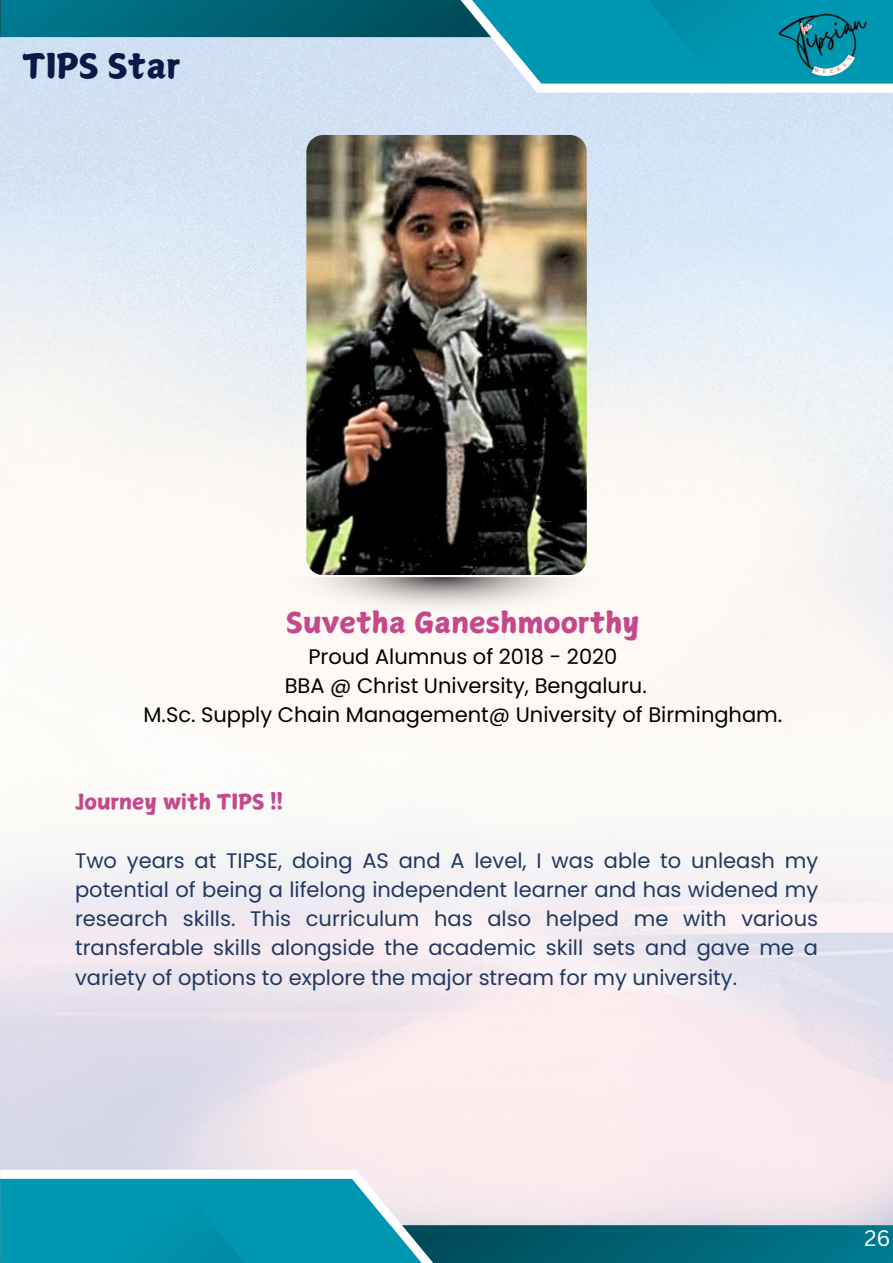
<style>
.page{position:relative;width:893px;height:1263px;background:#fff}
.page>*{position:absolute;margin:0;border:0;box-sizing:border-box;transform-origin:0 0}
.t1{font:38.03px "Gistesy";color:#000}
.t2{font:33.75px "Canva Surname Fu";color:#0a1945}
.t3{font:28.5px "Canva Surname Fu";color:#c6488c}
.t4{font:21.75px "Canva Sans";color:#fff}
.t5{font:21px/29.2px "Poppins";color:#203861;text-align:justify}
.t6{font:21px/29.2px "Poppins";color:#000;text-align:center}
.t7{font:21px "Canva Surname Fu";color:#c6488c}
</style>
<div class="page">
<img style="left:0;top:84px;width:893px;height:1095px">
<svg style="left:369px;top:84px;width:524px;height:9px"></svg>
<svg style="left:524px;top:1179px;width:369px;height:84px;background:#84acb7"></svg>
<svg style="left:0;top:1170px;width:524px;height:93px;background:#3da6ba"></svg>
<img style="left:306px;top:135px;width:280px;height:440px;border-radius:17px">
<img style="left:280px;top:577px;width:326px;height:37px">
<svg style="left:0;top:0;width:893px;height:84px;background:#47a3b8"></svg>
<h2 class="t2" style="left:22px;top:49px;width:160px">TIPS Star</h2>
<h1 class="t1" style="left:773px;top:23px;width:88px;rotate:-19deg">Tipsian</h1>
<h3 class="t3" style="left:286px;top:608px;width:355px">Suvetha Ganeshmoorthy</h3>
<p class="t6" style="left:143px;top:642px;width:640px">Proud Alumnus of 2018 - 2020<br>BBA @ Christ University, Bengaluru.<br>M.Sc. Supply Chain Management@ University of Birmingham.</p>
<p class="t7" style="left:75px;top:791px;width:209px">Journey with TIPS !!</p>
<p class="t5" style="left:75px;top:846px;width:744px">Two years at TIPSE, doing AS and A level, I was able to unleash my potential of being a lifelong independent learner and has widened my research skills. This curriculum has also helped me with various transferable skills alongside the academic skill sets and gave me a variety of options to explore the major stream for my university.</p>
<p class="t4" style="left:864px;top:1223px;width:27px">26</p>
</div>
